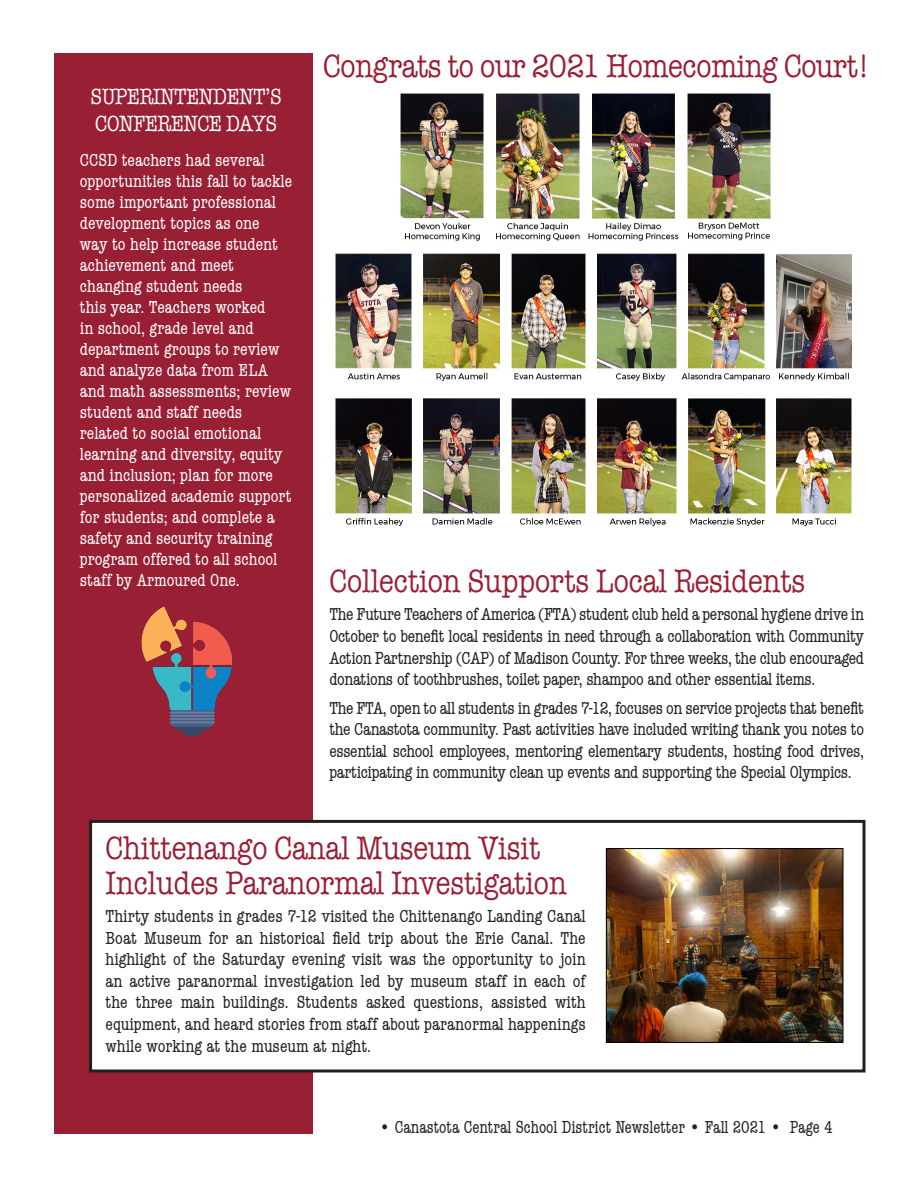
<style>
.page{position:relative;width:918px;height:1188px;background:#fff}
.page>*{position:absolute;margin:0;border:0;box-sizing:border-box;transform-origin:0 0}
.Story_Text{font:33px "American Typewriter";color:#991f34;scale:.84 1}
.headlines{font:33px/34.5px "American Typewriter";color:#991f34;scale:.84 1}
.sidebar_headlines{font:22.5px/27px "American Typewriter";letter-spacing:-.01em;color:#fff;scale:.84 1}
.Story_Text-2{font:condensed 18px/21.6px "American Typewriter";letter-spacing:-.005em;color:#231f20;text-align:justify}
.Story_Text-3{font:condensed 18px/21px "American Typewriter";color:#fff}
.Story_Text-4{font:condensed 18px "American Typewriter";letter-spacing:-.005em;color:#231f20;scale:.94 1}
</style>
<div class="page">
<div style="left:54px;top:53px;width:258px;height:1080px;background:#991f34"></div>
<div style="left:91px;top:821px;width:773px;height:250px;background:#fff"></div>
<div style="left:89px;top:820px;width:777px;height:252px;border:3px solid #231f20"></div>
<img style="left:608px;top:850px;width:233px;height:191px">
<div style="left:606px;top:848px;width:237px;height:195px;border:1px solid #000"></div>
<img style="left:141px;top:606px;width:92px;height:131px">
<img style="left:335px;top:93px;width:517px;height:433px">
<p class="sidebar_headlines" style="left:91px;top:83px;width:229px">SUPERINTENDENT’S<br>CONFERENCE DAYS</p>
<p class="Story_Text-3" style="left:80px;top:149px;width:214px">CCSD teachers had several opportunities this fall to tackle some important professional development topics as one<br>way to help increase student achievement and meet changing student needs<br>this year. Teachers worked<br>in school, grade level and department groups to review and analyze data from ELA and math assessments; review student and staff needs related to social emotional learning and diversity, equity and inclusion; plan for more personalized academic support for students; and complete a safety and security training program offered to all school staff by Armoured One.</p>
<p class="Story_Text" style="left:323px;top:48px;width:652px">Congrats to our 2021 Homecoming Court!</p>
<p class="Story_Text" style="left:329px;top:562px;width:568px">Collection Supports Local Residents</p>
<p class="Story_Text-2" style="left:329px;top:604px;width:536px">The Future Teachers of America (FTA) student club held a personal hygiene drive in October to benefit local residents in need through a collaboration with Community Action Partnership (CAP) of Madison County. For three weeks, the club encouraged donations of toothbrushes, toilet paper, shampoo and other essential items.</p>
<p class="Story_Text-2" style="left:329px;top:697px;width:536px">The FTA, open to all students in grades 7-12, focuses on service projects that benefit the Canastota community. Past activities have included writing thank you notes to essential school employees, mentoring elementary students, hosting food drives, participating in community clean up events and supporting the Special Olympics.</p>
<p class="headlines" style="left:106px;top:831px;width:551px">Chittenango Canal Museum Visit<br>Includes Paranormal Investigation</p>
<p class="Story_Text-2" style="left:106px;top:906px;width:482px">Thirty students in grades 7-12 visited the Chittenango Landing Canal Boat Museum for an historical field trip about the Erie Canal. The highlight of the Saturday evening visit was the opportunity to join an active paranormal investigation led by museum staff in each of the three main buildings. Students asked questions, assisted with equipment, and heard stories from staff about paranormal happenings while working at the museum at night.</p>
<p class="Story_Text-4" style="left:379px;top:1118px;width:484px">• Canastota Central School District Newsletter • Fall 2021 • Page 4</p>
</div>
